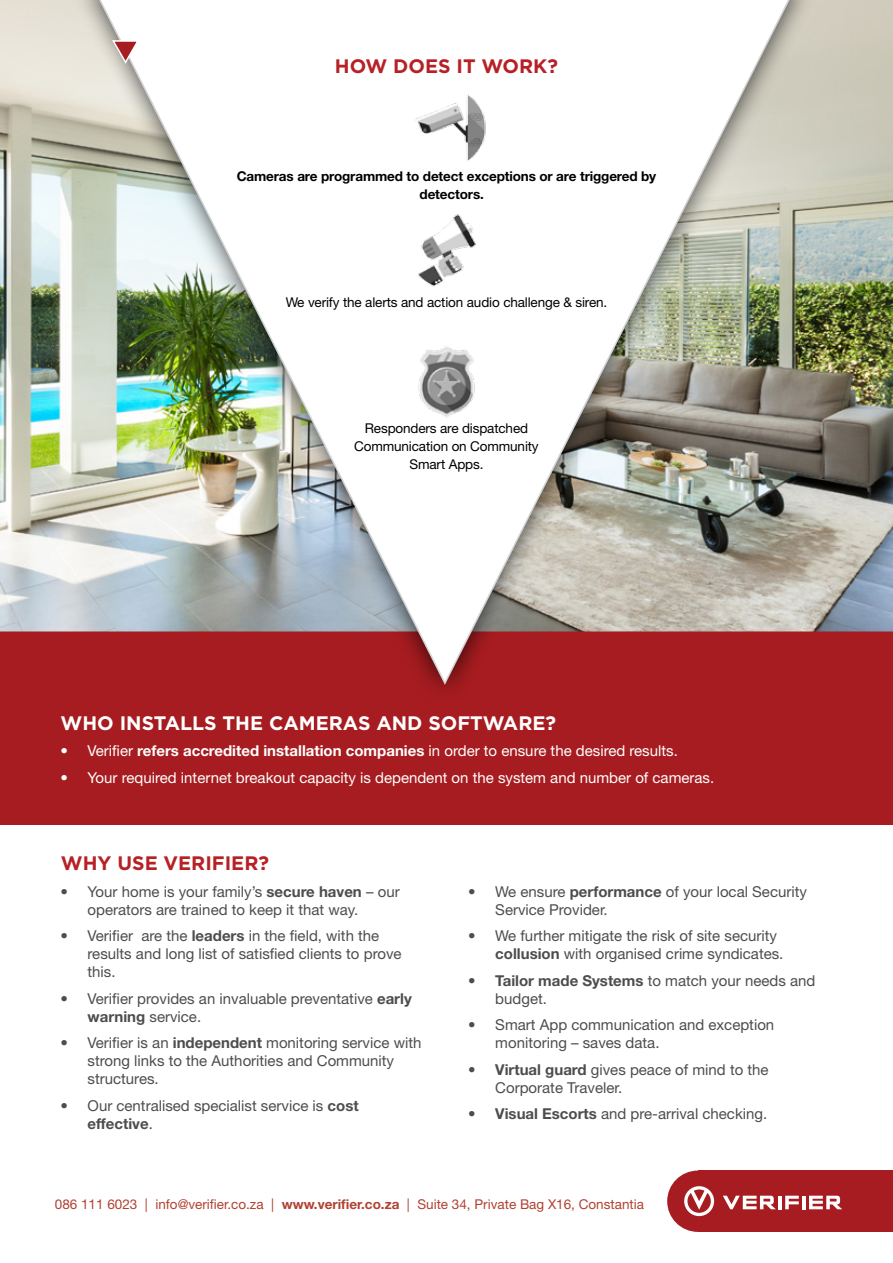
<style>
.page{position:relative;width:893px;height:1263px;background:#fff}
.page>*{position:absolute;margin:0;border:0;box-sizing:border-box;transform-origin:0 0}
.t1{font:700 19.5px "Gotham";color:#fff}
.t2{font:700 19.5px "Gotham";color:#b72126}
.t3{font:15px/18px "Helvetica Neue LT Std";color:#4d4d4f}
.t4{font:15px "Helvetica Neue LT Std";color:#fff}
.t5{font:13.5px/18px "Helvetica Neue LT Std";letter-spacing:-.01em;color:#000;text-align:center}
.t6{font:13.5px "Helvetica Neue LT Std";color:#b14131}
.t7{font:700 13.5px/18px "Helvetica Neue LT Std";letter-spacing:-.01em;color:#000}
.s1{font-weight:700}
</style>
<div class="page">
<img style="left:0;top:0;width:893px;height:631px">
<div style="left:0;top:631px;width:893px;height:194px;background:#a71c20"></div>
<div style="left:72px;top:0;width:745px;height:704px;background:#000;opacity:.75"></div>
<img style="left:91px;top:0;width:707px;height:685px">
<svg style="left:111px;top:39px;width:29px;height:25px"></svg>
<img style="left:402px;top:337px;width:89px;height:89px">
<img style="left:402px;top:83px;width:89px;height:89px">
<img style="left:402px;top:206px;width:89px;height:89px">
<div style="left:667px;top:1170px;width:61px;height:62px;background:#a71c20;border-radius:50%"></div>
<div style="left:698px;top:1170px;width:195px;height:62px;background:#a71c20"></div>
<svg style="left:684px;top:1186px;width:30px;height:30px"></svg>
<hr style="left:778px;top:1196px;width:4px;height:13px;background:#fff">
<svg style="left:785px;top:1196px;width:14px;height:13px"></svg>
<hr style="left:802px;top:1196px;width:4px;height:13px;background:#fff">
<svg style="left:809px;top:1196px;width:33px;height:13px"></svg>
<svg style="left:723px;top:1196px;width:53px;height:13px"></svg>
<h1 class="t2" style="left:335px;top:53px;width:225px">HOW DOES IT WORK?</h1>
<p class="t7" style="left:420px;top:167px;width:238px;text-indent:-183px">Cameras are programmed to detect exceptions or are triggered by detectors.</p>
<p class="t5" style="left:286px;top:293px;width:323px">We verify the alerts and action audio challenge &amp; siren.</p>
<p class="t5" style="left:354px;top:419px;width:186px">Responders are dispatched<br>Communication on Community<br>Smart Apps.</p>
<h1 class="t1" style="left:61px;top:710px;width:497px">WHO INSTALLS THE CAMERAS AND SOFTWARE?</h1>
<p class="t4" style="left:61px;top:742px;width:619px">• Verifier <span class="s1">refers accredited installation companies</span> in order to ensure the desired results.</p>
<p class="t4" style="left:61px;top:768px;width:655px">• Your required internet breakout capacity is dependent on the system and number of cameras.</p>
<h1 class="t2" style="left:61px;top:850px;width:210px">WHY USE VERIFIER?</h1>
<p class="t3" style="left:88px;top:882px;width:314px;text-indent:-27px">• Your home is your family’s <span class="s1">secure haven</span> – our operators are trained to keep it that way.</p>
<p class="t3" style="left:88px;top:927px;width:315px;text-indent:-27px">• Verifier are the <span class="s1">leaders</span> in the field, with the results and long list of satisfied clients to prove this.</p>
<p class="t3" style="left:88px;top:989px;width:326px;text-indent:-27px">• Verifier provides an invaluable preventative <span class="s1">early warning</span> service.</p>
<p class="t3" style="left:88px;top:1034px;width:335px;text-indent:-27px">• Verifier is an <span class="s1">independent</span> monitoring service with strong links to the Authorities and Community structures.</p>
<p class="t3" style="left:88px;top:1096px;width:273px;text-indent:-27px">• Our centralised specialist service is <span class="s1">cost effective</span>.</p>
<p class="t3" style="left:495px;top:882px;width:313px;text-indent:-27px">• We ensure <span class="s1">performance</span> of your local Security<br>Service Provider.</p>
<p class="t3" style="left:495px;top:927px;width:290px;text-indent:-27px">• We further mitigate the risk of site security <span class="s1">collusion</span> with organised crime syndicates.</p>
<p class="t3" style="left:495px;top:971px;width:322px;text-indent:-27px"><span class="s1">• Tailor made Systems</span> to match your needs and budget.</p>
<p class="t3" style="left:495px;top:1016px;width:280px;text-indent:-27px">• Smart App communication and exception monitoring – saves data.</p>
<p class="t3" style="left:495px;top:1060px;width:275px;text-indent:-27px"><span class="s1">• Virtual guard</span> gives peace of mind to the<br>Corporate Traveler.</p>
<p class="t3" style="left:468px;top:1105px;width:300px"><span class="s1">• Visual Escorts</span> and pre-arrival checking.</p>
<p class="t6" style="left:55px;top:1196px;width:591px">086 111 6023 | info@verifier.co.za | <span class="s1">www.verifier.co.za</span> | Suite 34, Private Bag X16, Constantia</p>
</div>
